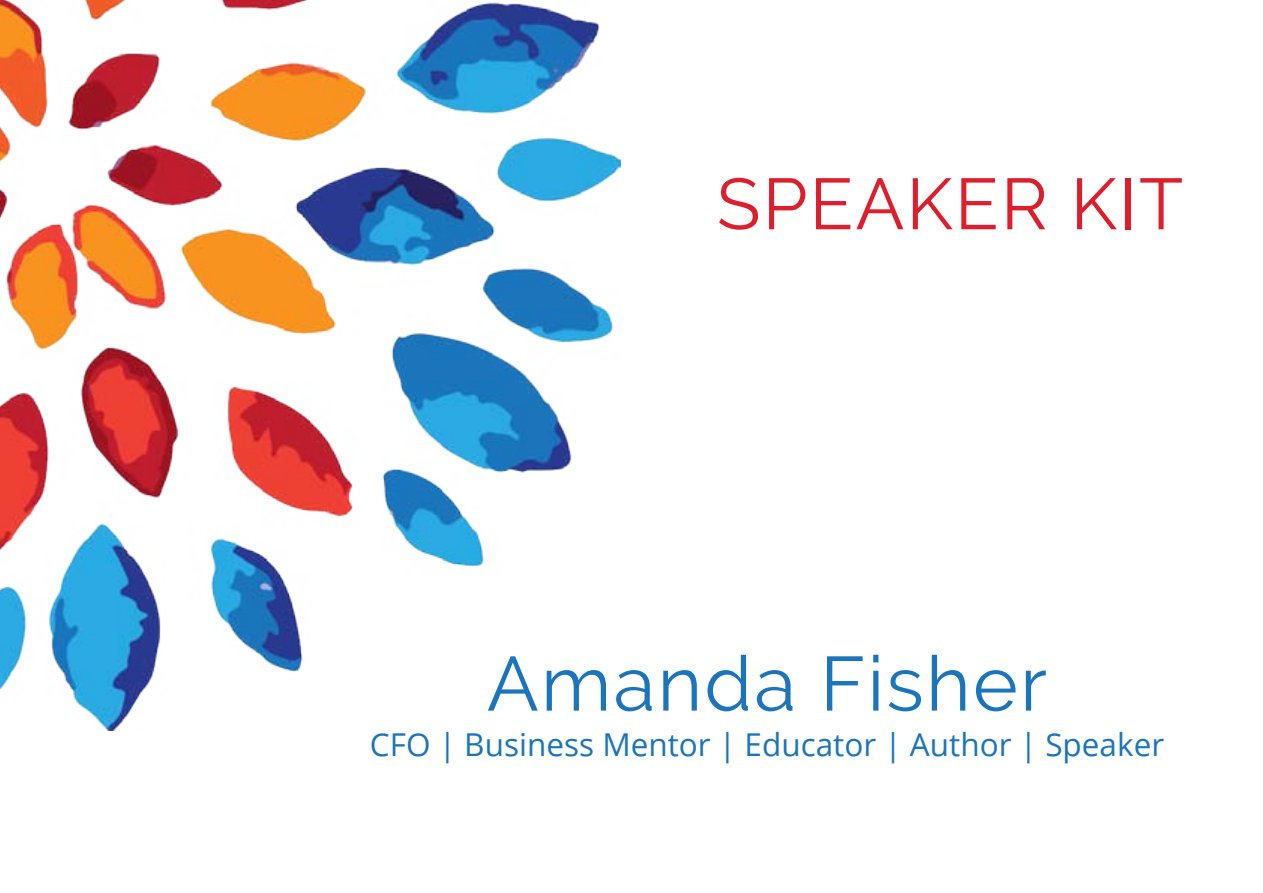
<style>
.page{position:relative;width:1263px;height:893px;background:#fff}
.page>*{position:absolute;margin:0;border:0;box-sizing:border-box;transform-origin:0 0}
.t1{font:76.5px "Raleway";letter-spacing:.03em;color:#1b75bc}
.t2{font:72px "Raleway";letter-spacing:.03em;color:#de1e2d}
.t3{font:31.5px "Open Sans";color:#1b75bc}
</style>
<div class="page">
<img style="left:0;top:0;width:621px;height:730px">
<h2 class="t2" style="left:717px;top:162px;width:468px">SPEAKER KIT</h2>
<h1 class="t1" style="left:487px;top:639px;width:561px">Amanda Fisher</h1>
<p class="t3" style="left:370px;top:723px;width:796px">CFO | Business Mentor | Educator | Author | Speaker</p>
</div>
